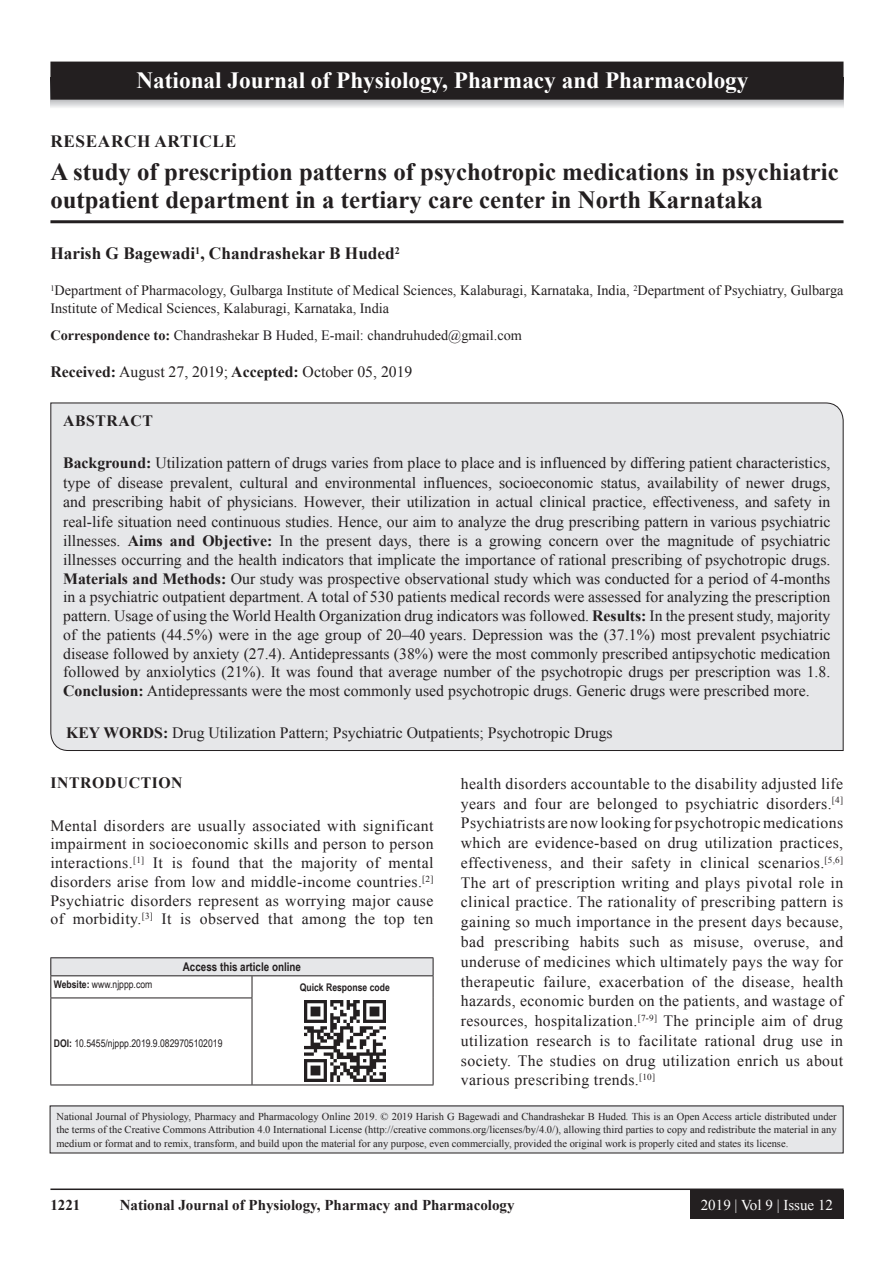
<style>
.page{position:relative;width:894px;height:1263px;background:#fff}
.page>*{position:absolute;margin:0;border:0;box-sizing:border-box;transform-origin:0 0}
.AT{font:700 24.75px/28.5px "Times New Roman";color:#231f20}
.JN_1{font:700 23.25px "Times New Roman";color:#fff}
.AU{font:700 17.25px "Times New Roman";color:#231f20}
.AH{font:700 17.25px "Times New Roman";letter-spacing:.035em;color:#231f20}
.ABS{font:15.75px/19px "Times New Roman";color:#231f20;text-align:justify}
.TX{font:15.75px/19.8px "Times New Roman";letter-spacing:.025em;color:#231f20;text-align:justify}
.KWD{font:15.75px "Times New Roman";color:#231f20}
.TX-2{font:15.75px "Times New Roman";color:#231f20}
.ABSH{font:700 15.75px "Times New Roman";letter-spacing:.035em;color:#231f20}
.RF{font:700 15px "Times New Roman";color:#231f20}
.RF_VOL{font:15px "Times New Roman";color:#fff}
.AFF{font:14.25px/18px "Times New Roman";color:#231f20}
.ADD{font:14.25px "Times New Roman";color:#231f20}
.AAO{font:700 12px "Arial Narrow";color:#231f20}
.JN_TX{font:10.5px/13.5px "Times New Roman";color:#231f20;text-align:justify}
.Web{font:10.5px "Arial Narrow";color:#231f20}
.QR{font:700 10.5px "Arial Narrow";color:#231f20}
.s1{font-weight:700}
.s2{font-style:italic}
</style>
<div class="page">
<hr style="left:50px;top:1188px;width:793px;height:2px;background:#231f20">
<div style="left:690px;top:1190px;width:153px;height:28px;background:#231f20"></div>
<hr style="left:50px;top:220px;width:793px;height:3px;background:#231f20">
<div style="left:50px;top:402px;width:793px;height:349px;background:#e6e7e9"></div>
<div style="left:51px;top:957px;width:382px;height:18px;background:#e6e7e9"></div>
<svg style="left:251px;top:976px;width:1px;height:21px"></svg>
<hr style="left:50px;top:997px;width:202px;height:1px;background:#231f20">
<hr style="left:50px;top:998px;width:1px;height:86px;background:#231f20">
<hr style="left:251px;top:998px;width:1px;height:86px;background:#231f20">
<hr style="left:50px;top:1084px;width:202px;height:1px;background:#231f20">
<hr style="left:432px;top:998px;width:1px;height:86px;background:#231f20">
<hr style="left:252px;top:1084px;width:181px;height:1px;background:#231f20">
<hr style="left:50px;top:957px;width:202px;height:1px;background:#231f20">
<hr style="left:252px;top:957px;width:181px;height:1px;background:#231f20">
<svg style="left:50px;top:958px;width:1px;height:39px"></svg>
<svg style="left:432px;top:958px;width:1px;height:40px"></svg>
<hr style="left:50px;top:975px;width:202px;height:1px;background:#231f20">
<hr style="left:252px;top:975px;width:181px;height:1px;background:#231f20">
<img style="left:304px;top:1000px;width:81px;height:81px">
<div style="left:50px;top:1106px;width:792px;height:47px;background:#e6e7e9"></div>
<svg style="left:51px;top:100px;width:792px;height:8px;background:#d9dadc"></svg>
<div style="left:51px;top:62px;width:791px;height:37px;background:#231f20"></div>
<div style="left:50px;top:62px;width:793px;height:38px;border:2px solid #231f20"></div>
<p class="JN_1" style="left:136px;top:64px;width:613px">National Journal of Physiology, Pharmacy and Pharmacology</p>
<p class="AH" style="left:50px;top:128px;width:187px">RESEARCH ARTICLE</p>
<p class="AT" style="left:50px;top:156px;width:789px">A study of prescription patterns of psychotropic medications in psychiatric outpatient department in a tertiary care center in North Karnataka</p>
<p class="AU" style="left:50px;top:241px;width:351px">Harish G Bagewadi<sup>1</sup>, Chandrashekar B Huded<sup>2</sup></p>
<p class="AFF" style="left:50px;top:281px;width:794px"><sup>1</sup>Department of Pharmacology, Gulbarga Institute of Medical Sciences, Kalaburagi, Karnataka, India, <sup>2</sup>Department of Psychiatry, Gulbarga<br>Institute of Medical Sciences, Kalaburagi, Karnataka, India</p>
<p class="ADD" style="left:50px;top:325px;width:473px"><span class="s1">Correspondence to:</span> Chandrashekar B Huded, E-mail: chandruhuded@gmail.com</p>
<p class="TX-2" style="left:50px;top:361px;width:363px"><span class="s1">Received:</span> August 27, 2019; <span class="s1">Accepted:</span> October 05, 2019</p>
<p class="ABSH" style="left:63px;top:409px;width:91px">ABSTRACT</p>
<p class="ABS" style="left:63px;top:453px;width:768px"><span class="s1">Background:</span> Utilization pattern of drugs varies from place to place and is influenced by differing patient characteristics, type of disease prevalent, cultural and environmental influences, socioeconomic status, availability of newer drugs, and prescribing habit of physicians. However, their utilization in actual clinical practice, effectiveness, and safety in real-life situation need continuous studies. Hence, our aim to analyze the drug prescribing pattern in various psychiatric illnesses. <span class="s1">Aims and Objective:</span> In the present days, there is a growing concern over the magnitude of psychiatric illnesses occurring and the health indicators that implicate the importance of rational prescribing of psychotropic drugs.<br><span class="s1">Materials and Methods:</span> Our study was prospective observational study which was conducted for a period of 4-months in a psychiatric outpatient department. A total of 530 patients medical records were assessed for analyzing the prescription pattern. Usage of using the World Health Organization drug indicators was followed. <span class="s1">Results:</span> In the present study, majority of the patients (44.5%) were in the age group of 20–40 years. Depression was the (37.1%) most prevalent psychiatric disease followed by anxiety (27.4). Antidepressants (38%) were the most commonly prescribed antipsychotic medication followed by anxiolytics (21%). It was found that average number of the psychotropic drugs per prescription was 1.8.<br><span class="s1">Conclusion:</span> Antidepressants were the most commonly used psychotropic drugs. Generic drugs were prescribed more.</p>
<p class="KWD" style="left:66px;top:721px;width:547px"><span class="s1">KEY WORDS:</span> Drug Utilization Pattern; Psychiatric Outpatients; Psychotropic Drugs</p>
<h1 class="ABSH" style="left:50px;top:771px;width:134px">INTRODUCTION</h1>
<p class="TX" style="left:50px;top:815px;width:384px;line-height:18.8px">Mental disorders are usually associated with significant impairment in socioeconomic skills and person to person interactions.<sup>[1]</sup> It is found that the majority of mental disorders arise from low and middle-income countries.<sup>[2] </sup>Psychiatric disorders represent as worrying major cause of morbidity.<sup>[3]</sup> It is observed that among the top ten</p>
<p class="AAO" style="left:183px;top:958px;width:120px">Access this article online</p>
<p class="Web" style="left:54px;top:976px;width:100px"><span class="s1">Website:</span> www.njppp.com</p>
<p class="QR" style="left:300px;top:979px;width:91px">Quick Response code</p>
<p class="Web" style="left:54px;top:1035px;width:170px"><span class="s1">DOI:</span> 10.5455/njppp.2019.9.0829705102019</p>
<p class="TX" style="left:460px;top:773px;width:384px">health disorders accountable to the disability adjusted life years and four are belonged to psychiatric disorders.<sup>[4] </sup>Psychiatrists are now looking for psychotropic medications which are evidence-based on drug utilization practices, effectiveness, and their safety in clinical scenarios.<sup>[5,6] </sup>The art of prescription writing and plays pivotal role in clinical practice. The rationality of prescribing pattern is gaining so much importance in the present days because, bad prescribing habits such as misuse, overuse, and underuse of medicines which ultimately pays the way for therapeutic failure, exacerbation of the disease, health hazards, economic burden on the patients, and wastage of resources, hospitalization.<sup>[7-9]</sup> The principle aim of drug utilization research is to facilitate rational drug use in society. The studies on drug utilization enrich us about various prescribing trends.<sup>[10]</sup></p>
<p class="JN_TX" style="left:56px;top:1109px;width:781px">National Journal of Physiology, Pharmacy and Pharmacology Online 2019. © 2019 Harish G Bagewadi and Chandrashekar B Huded<span class="s2">.</span> This is an Open Access article distributed under the terms of the Creative Commons Attribution 4.0 International License (http://creative commons.org/licenses/by/4.0/), allowing third parties to copy and redistribute the material in any medium or format and to remix, transform, and build upon the material for any purpose, even commercially, provided the original work is properly cited and states its license.</p>
<p class="RF" style="left:50px;top:1194px;width:31px">1221</p>
<p class="RF" style="left:120px;top:1194px;width:396px">National Journal of Physiology, Pharmacy and Pharmacology</p>
<p class="RF_VOL" style="left:700px;top:1193px;width:134px">2019 | Vol 9 | Issue 12</p>
</div>
